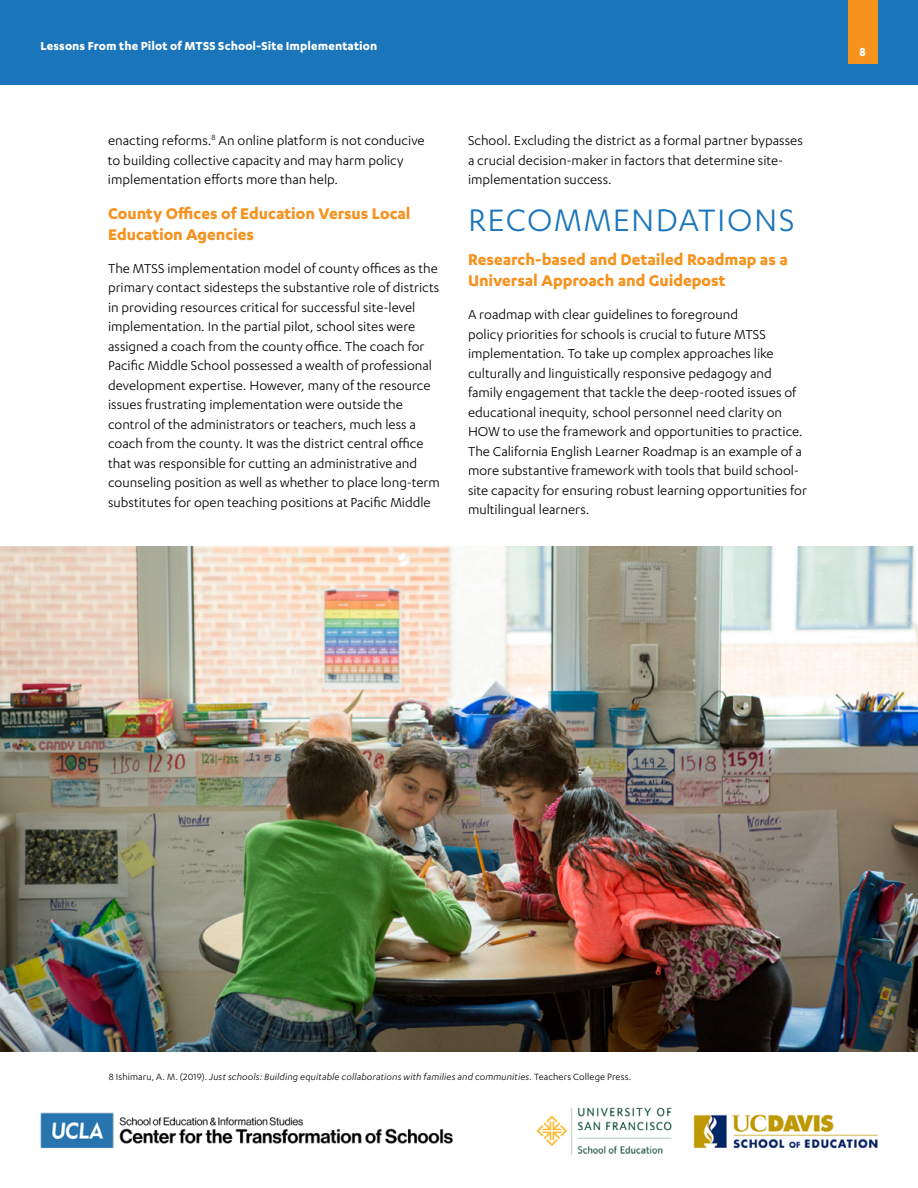
<style>
.page{position:relative;width:918px;height:1188px;background:#fff}
.page>*{position:absolute;margin:0;border:0;box-sizing:border-box;transform-origin:0 0}
.t1{font:36px "Karbon";letter-spacing:.04em;color:#1b75bb}
.t2{font:700 18px/21px "Karbon";color:#f6921e}
.t3{font:15px/19.5px "Karbon";color:#000}
.t4{font:700 13.5px "Karbon";letter-spacing:.01em;color:#fff}
.t5{font:italic 10.5px "Karbon";letter-spacing:.015em;color:#000}
.s1{font-style:normal}
</style>
<div class="page">
<div style="left:0;top:0;width:918px;height:85px;background:#1b75bb"></div>
<div style="left:848px;top:0;width:30px;height:64px;background:#f6921e"></div>
<img style="left:40px;top:1112px;width:413px;height:37px">
<img style="left:536px;top:1107px;width:136px;height:49px">
<img style="left:693px;top:1114px;width:185px;height:35px">
<img style="left:0;top:547px;width:918px;height:504px">
<p class="t4" style="left:40px;top:38px;width:338px">Lessons From the Pilot of MTSS School-Site Implementation</p>
<p class="t3" style="left:108px;top:130px;width:318px">enacting reforms.<sup>8</sup> An online platform is not conducive to building collective capacity and may harm policy implementation efforts more than help.</p>
<p class="t2" style="left:108px;top:202px;width:304px">County Offices of Education Versus Local<br>Education Agencies</p>
<p class="t3" style="left:108px;top:258px;width:334px">The MTSS implementation model of county offices as the primary contact sidesteps the substantive role of districts in providing resources critical for successful site-level implementation. In the partial pilot, school sites were assigned a coach from the county office. The coach for Pacific Middle School possessed a wealth of professional development expertise. However, many of the resource issues frustrating implementation were outside the control of the administrators or teachers, much less a coach from the county. It was the district central office that was responsible for cutting an administrative and counseling position as well as whether to place long-term substitutes for open teaching positions at Pacific Middle</p>
<p class="t3" style="left:468px;top:130px;width:337px">School. Excluding the district as a formal partner bypasses a crucial decision-maker in factors that determine site&shy;implementation success.</p>
<h1 class="t1" style="left:468px;top:200px;width:328px">RECOMMENDATIONS</h1>
<p class="t2" style="left:468px;top:249px;width:321px">Research-based and Detailed Roadmap as a<br>Universal Approach and Guidepost</p>
<p class="t3" style="left:468px;top:304px;width:341px">A roadmap with clear guidelines to foreground<br>policy priorities for schools is crucial to future MTSS implementation. To take up complex approaches like culturally and linguistically responsive pedagogy and family engagement that tackle the deep-rooted issues of educational inequity, school personnel need clarity on HOW to use the framework and opportunities to practice.<br>The California English Learner Roadmap is an example of a more substantive framework with tools that build school&shy;site capacity for ensuring robust learning opportunities for multilingual learners.</p>
<p class="t4" style="left:860px;top:44px;width:8px">8</p>
<p class="t5" style="left:109px;top:1071px;width:524px"><span class="s1">8 Ishimaru, A. M. (2019).</span> Just schools: Building equitable collaborations with families and communities. <span class="s1">Teachers College Press.</span></p>
</div>
